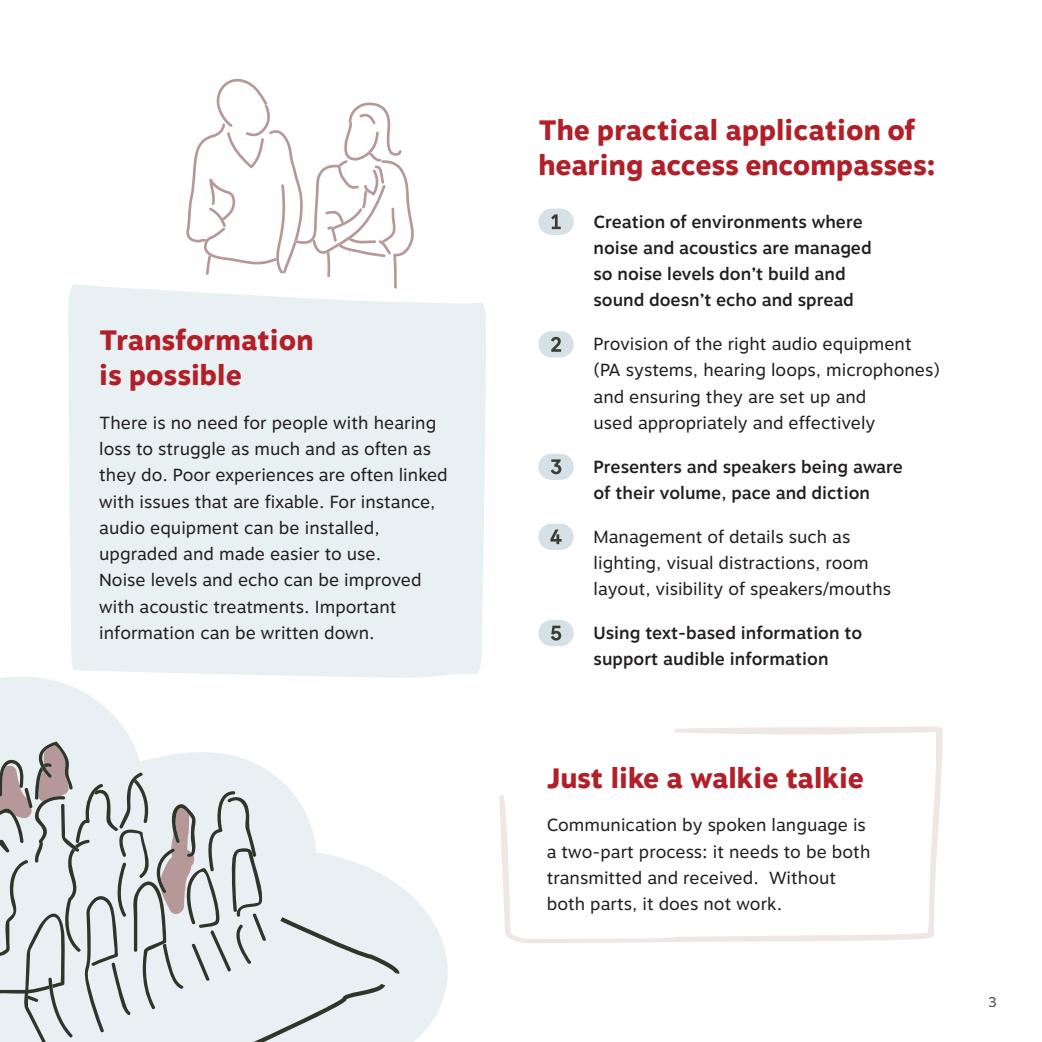
<style>
.page{position:relative;width:1042px;height:1042px;background:#fff}
.page>*{position:absolute;margin:0;border:0;box-sizing:border-box;transform-origin:0 0}
.t1{font:800 28px/35px "Motiva Sans";color:#b11f28}
.List{font:17.5px/26.2px "Motiva Sans";color:#231f20}
.List-2{font:500 17.5px/26.2px "Motiva Sans";color:#231f20}
.t2{font:14px "Motiva Sans";color:#231f20}
</style>
<div class="page">
<svg style="left:186px;top:79px;width:228px;height:189px"></svg>
<svg style="left:0;top:677px;width:448px;height:365px"></svg>
<svg style="left:385px;top:917px;width:16px;height:57px"></svg>
<div style="left:267px;top:876px;width:118px;height:166px;background:#e8f0f3"></div>
<svg style="left:0;top:741px;width:267px;height:301px;background:#d1d7d8"></svg>
<svg style="left:499px;top:726px;width:444px;height:217px"></svg>
<div style="left:68px;top:284px;width:418px;height:394px;background:#e8f0f3"></div>
<div style="left:538px;top:209px;width:36px;height:26px;background:#d6e0e7;border-radius:13px"></div>
<svg style="left:551px;top:214px;width:10px;height:15px"></svg>
<div style="left:538px;top:331px;width:36px;height:26px;background:#d6e0e7;border-radius:13px"></div>
<svg style="left:551px;top:337px;width:10px;height:15px"></svg>
<div style="left:538px;top:454px;width:36px;height:26px;background:#d6e0e7;border-radius:13px"></div>
<svg style="left:551px;top:459px;width:10px;height:15px"></svg>
<div style="left:538px;top:524px;width:36px;height:26px;background:#d6e0e7;border-radius:13px"></div>
<svg style="left:550px;top:529px;width:12px;height:15px"></svg>
<div style="left:538px;top:620px;width:36px;height:26px;background:#d6e0e7;border-radius:13px"></div>
<svg style="left:551px;top:625px;width:10px;height:15px"></svg>
<h3 class="t1" style="left:99px;top:323px;width:216px">Transformation is possible</h3>
<p class="List" style="left:99px;top:410px;width:350px">There is no need for people with hearing loss to struggle as much and as often as they do. Poor experiences are often linked with issues that are fixable. For instance, audio equipment can be installed, upgraded and made easier to use.<br>Noise levels and echo can be improved with acoustic treatments. Important information can be written down.</p>
<h3 class="t1" style="left:538px;top:113px;width:398px">The practical application of hearing access encompasses:</h3>
<p class="List-2" style="left:593px;top:209px;width:280px">Creation of environments where noise and acoustics are managed so noise levels don’t build and sound doesn’t echo and spread</p>
<p class="List" style="left:593px;top:331px;width:348px">Provision of the right audio equipment (PA systems, hearing loops, microphones) and ensuring they are set up and<br>used appropriately and effectively</p>
<p class="List-2" style="left:593px;top:454px;width:311px">Presenters and speakers being aware of their volume, pace and diction</p>
<p class="List" style="left:593px;top:523px;width:299px">Management of details such as lighting, visual distractions, room layout, visibility of speakers/mouths</p>
<p class="List-2" style="left:593px;top:620px;width:270px">Using text-based information to support audible information</p>
<h3 class="t1" style="left:547px;top:761px;width:319px">Just like a walkie talkie</h3>
<p class="List" style="left:547px;top:812px;width:325px">Communication by spoken language is a two-part process: it needs to be both transmitted and received. Without both parts, it does not work.</p>
<p class="t2" style="left:988px;top:991px;width:10px">3</p>
</div>
